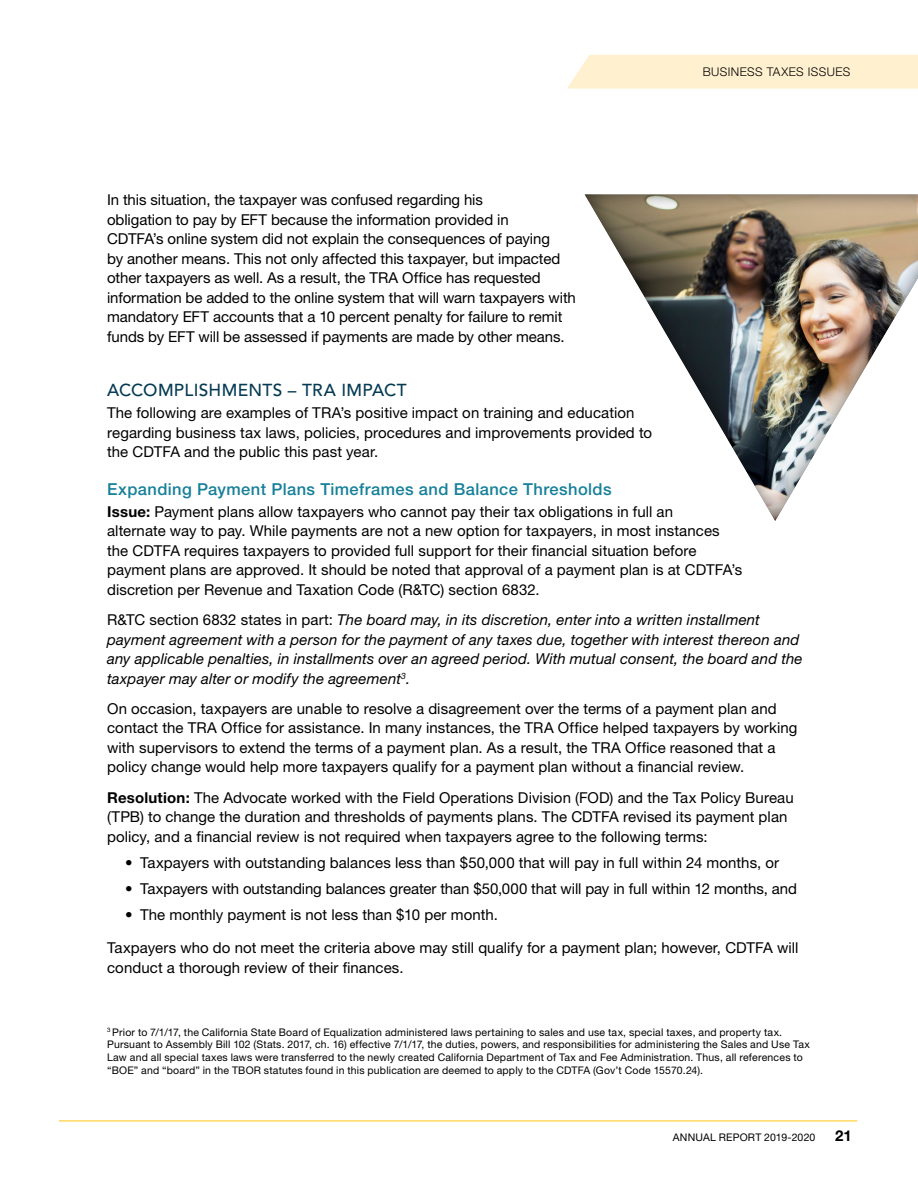
<style>
.page{position:relative;width:918px;height:1188px;background:#fff}
.page>*{position:absolute;margin:0;border:0;box-sizing:border-box;transform-origin:0 0}
.t1{font:500 17.25px "Avenir LT Std";letter-spacing:.02em;color:#043a52}
.t2{font:500 16.5px "Helvetica Neue LT Std";letter-spacing:.025em;color:#17809a}
.Body{font:15px/19.5px "Helvetica Neue LT Std";letter-spacing:.005em;color:#000}
.Body-2{font:italic 15px/19.5px "Helvetica Neue LT Std";letter-spacing:.01em;color:#000}
.t3{font:700 15px "Helvetica Neue LT Std";color:#000}
.t4{font:300 12px "Helvetica Neue LT Std";letter-spacing:.035em;color:#000}
.Body-3{font:10.5px/12.6px "Helvetica Neue LT Std";letter-spacing:.015em;color:#000}
.s1{font-weight:700}
.s2{font-style:normal}
</style>
<div class="page">
<hr style="left:59px;top:1121px;width:798px;height:1px;background:#ffc411">
<div style="left:571px;top:185px;width:347px;height:338px;background:#000;opacity:.55"></div>
<div style="left:567px;top:55px;width:351px;height:34px;background:#fff0d0"></div>
<p class="t4" style="left:703px;top:64px;width:149px">BUSINESS TAXES ISSUES</p>
<p class="Body" style="left:107px;top:190px;width:470px">In this situation, the taxpayer was confused regarding his<br>obligation to pay by EFT because the information provided in<br>CDTFA’s online system did not explain the consequences of paying<br>by another means. This not only affected this taxpayer, but impacted other taxpayers as well. As a result, the TRA Office has requested information be added to the online system that will warn taxpayers with mandatory EFT accounts that a 10 percent penalty for failure to remit funds by EFT will be assessed if payments are made by other means.</p>
<h3 class="t1" style="left:107px;top:380px;width:301px">ACCOMPLISHMENTS – TRA IMPACT</h3>
<p class="Body" style="left:107px;top:403px;width:547px">The following are examples of TRA’s positive impact on training and education regarding business tax laws, policies, procedures and improvements provided to the CDTFA and the public this past year.</p>
<h3 class="t2" style="left:107px;top:479px;width:506px">Expanding Payment Plans Timeframes and Balance Thresholds</h3>
<p class="Body" style="left:107px;top:502px;width:637px"><span class="s1">Issue:</span> Payment plans allow taxpayers who cannot pay their tax obligations in full an<br>alternate way to pay. While payments are not a new option for taxpayers, in most instances the CDTFA requires taxpayers to provided full support for their financial situation before payment plans are approved. It should be noted that approval of a payment plan is at CDTFA’s discretion per Revenue and Taxation Code (R&amp;TC) section 6832.</p>
<p class="Body-2" style="left:107px;top:610px;width:697px"><span class="s2">R&amp;TC section 6832 states in part:</span> The board may, in its discretion, enter into a written installment payment agreement with a person for the payment of any taxes due, together with interest thereon and any applicable penalties, in installments over an agreed period. With mutual consent, the board and the taxpayer may alter or modify the agreement<sup>3</sup>.</p>
<p class="Body" style="left:107px;top:699px;width:692px">On occasion, taxpayers are unable to resolve a disagreement over the terms of a payment plan and contact the TRA Office for assistance. In many instances, the TRA Office helped taxpayers by working with supervisors to extend the terms of a payment plan. As a result, the TRA Office reasoned that a policy change would help more taxpayers qualify for a payment plan without a financial review.</p>
<p class="Body" style="left:107px;top:787px;width:688px"><span class="s1">Resolution:</span> The Advocate worked with the Field Operations Division (FOD) and the Tax Policy Bureau (TPB) to change the duration and thresholds of payments plans. The CDTFA revised its payment plan policy, and a financial review is not required when taxpayers agree to the following terms:</p>
<p class="Body" style="left:125px;top:853px;width:656px">• Taxpayers with outstanding balances less than $50,000 that will pay in full within 24 months, or</p>
<p class="Body" style="left:125px;top:879px;width:673px">• Taxpayers with outstanding balances greater than $50,000 that will pay in full within 12 months, and</p>
<p class="Body" style="left:125px;top:905px;width:374px">• The monthly payment is not less than $10 per month.</p>
<p class="Body" style="left:107px;top:938px;width:693px">Taxpayers who do not meet the criteria above may still qualify for a payment plan; however, CDTFA will conduct a thorough review of their finances.</p>
<p class="Body-3" style="left:107px;top:1026px;width:704px"><sup>3</sup> Prior to 7/1/17, the California State Board of Equalization administered laws pertaining to sales and use tax, special taxes, and property tax.<br>Pursuant to Assembly Bill 102 (Stats. 2017, ch. 16) effective 7/1/17, the duties, powers, and responsibilities for administering the Sales and Use Tax Law and all special taxes laws were transferred to the newly created California Department of Tax and Fee Administration. Thus, all references to “BOE” and “board” in the TBOR statutes found in this publication are deemed to apply to the CDTFA (Gov’t Code 15570.24).</p>
<p class="Body-3" style="left:673px;top:1131px;width:144px">ANNUAL REPORT 2019-2020</p>
<p class="t3" style="left:835px;top:1127px;width:18px">21</p>
</div>
